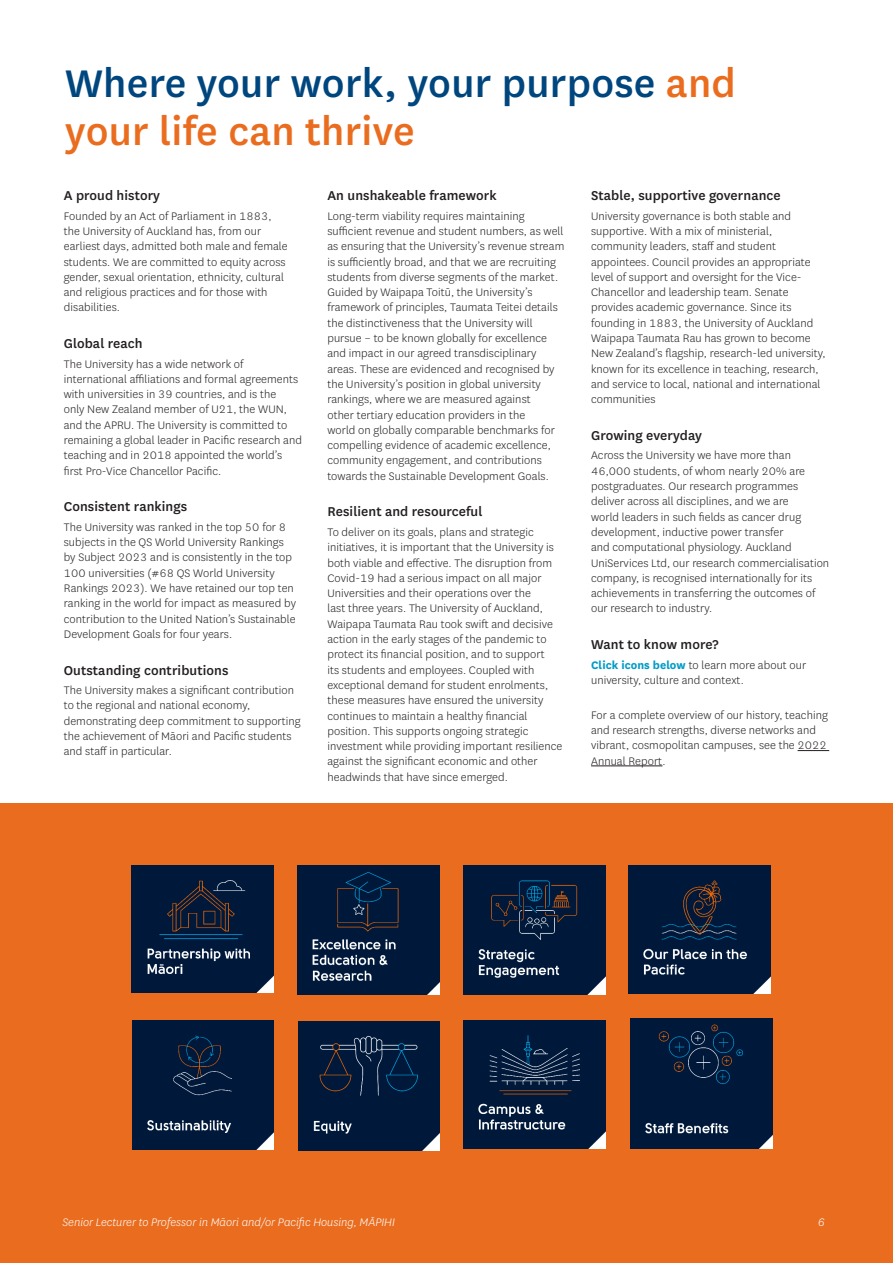
<style>
.page{position:relative;width:893px;height:1263px;background:#fff}
.page>*{position:absolute;margin:0;border:0;box-sizing:border-box;transform-origin:0 0}
.t1{font:500 45px/48px "National";letter-spacing:.005em;color:#00467e}
.Contents_Subheading{font:500 15px "National";letter-spacing:.005em;color:#231f20}
.Contents_Subheading-2{font:300 12.75px/15.3px "National";letter-spacing:.005em;color:#231f20}
.Secondary_Text_Cover{font:italic 300 12.75px "National";color:#fff}
.s1{color:#ea6d1f}
.s2{font-weight:700;color:#009bc8}
</style>
<div class="page">
<div style="left:0;top:804px;width:893px;height:459px;background:#ea6d1f"></div>
<img style="left:133px;top:1021px;width:141px;height:128px">
<img style="left:463px;top:865px;width:142px;height:129px">
<img style="left:464px;top:1020px;width:141px;height:128px">
<img style="left:629px;top:865px;width:141px;height:129px">
<img style="left:132px;top:865px;width:142px;height:128px">
<img style="left:631px;top:1018px;width:141px;height:130px">
<img style="left:298px;top:865px;width:141px;height:129px">
<img style="left:298px;top:1021px;width:141px;height:129px">
<hr style="left:798px;top:750px;width:31px;height:1px;background:#231f20">
<hr style="left:591px;top:765px;width:71px;height:1px;background:#231f20">
<p class="t1" style="left:65px;top:57px;width:672px">Where your work, your purpose <span class="s1">and your life can thrive</span></p>
<p class="Contents_Subheading" style="left:64px;top:185px;width:98px">A proud history</p>
<p class="Contents_Subheading-2" style="left:64px;top:208px;width:225px">Founded by an Act of Parliament in 1883, the University of Auckland has, from our earliest days, admitted both male and female students. We are committed to equity across gender, sexual orientation, ethnicity, cultural and religious practices and for those with disabilities.</p>
<p class="Contents_Subheading" style="left:64px;top:333px;width:80px">Global reach</p>
<p class="Contents_Subheading-2" style="left:64px;top:356px;width:240px">The University has a wide network of international affiliations and formal agreements with universities in 39 countries, and is the<br>only New Zealand member of U21, the WUN, and the APRU. The University is committed to remaining a global leader in Pacific research and teaching and in 2018 appointed the world’s first Pro-Vice Chancellor Pacific.</p>
<p class="Contents_Subheading" style="left:64px;top:496px;width:125px">Consistent rankings</p>
<p class="Contents_Subheading-2" style="left:64px;top:519px;width:234px">The University was ranked in the top 50 for 8 subjects in the QS World University Rankings by Subject 2023 and is consistently in the top 100 universities (#68 QS World University Rankings 2023). We have retained our top ten ranking in the world for impact as measured by contribution to the United Nation’s Sustainable Development Goals for four years.</p>
<p class="Contents_Subheading" style="left:64px;top:660px;width:166px">Outstanding contributions</p>
<p class="Contents_Subheading-2" style="left:64px;top:682px;width:238px">The University makes a significant contribution to the regional and national economy, demonstrating deep commitment to supporting the achievement of Māori and Pacific students and staff in particular.</p>
<p class="Contents_Subheading" style="left:327px;top:185px;width:171px">An unshakeable framework</p>
<p class="Contents_Subheading-2" style="left:327px;top:208px;width:238px">Long-term viability requires maintaining sufficient revenue and student numbers, as well as ensuring that the University’s revenue stream is sufficiently broad, and that we are recruiting students from diverse segments of the market.<br>Guided by Waipapa Toitū, the University’s framework of principles, Taumata Teitei details the distinctiveness that the University will pursue – to be known globally for excellence and impact in our agreed transdisciplinary areas. These are evidenced and recognised by the University’s position in global university rankings, where we are measured against<br>other tertiary education providers in the<br>world on globally comparable benchmarks for compelling evidence of academic excellence, community engagement, and contributions towards the Sustainable Development Goals.</p>
<p class="Contents_Subheading" style="left:327px;top:502px;width:157px">Resilient and resourceful</p>
<p class="Contents_Subheading-2" style="left:327px;top:524px;width:237px">To deliver on its goals, plans and strategic initiatives, it is important that the University is both viable and effective. The disruption from Covid-19 had a serious impact on all major Universities and their operations over the<br>last three years. The University of Auckland, Waipapa Taumata Rau took swift and decisive action in the early stages of the pandemic to protect its financial position, and to support<br>its students and employees. Coupled with exceptional demand for student enrolments, these measures have ensured the university continues to maintain a healthy financial position. This supports ongoing strategic investment while providing important resilience against the significant economic and other headwinds that have since emerged.</p>
<p class="Contents_Subheading" style="left:591px;top:185px;width:191px">Stable, supportive governance</p>
<p class="Contents_Subheading-2" style="left:591px;top:208px;width:236px">University governance is both stable and supportive. With a mix of ministerial, community leaders, staff and student appointees. Council provides an appropriate level of support and oversight for the Vice-Chancellor and leadership team. Senate provides academic governance. Since its founding in 1883, the University of Auckland Waipapa Taumata Rau has grown to become New Zealand’s flagship, research-led university, known for its excellence in teaching, research, and service to local, national and international communities</p>
<p class="Contents_Subheading" style="left:591px;top:425px;width:113px">Growing everyday</p>
<p class="Contents_Subheading-2" style="left:591px;top:447px;width:240px">Across the University we have more than 46,000 students, of whom nearly 20% are postgraduates. Our research programmes deliver across all disciplines, and we are<br>world leaders in such fields as cancer drug development, inductive power transfer<br>and computational physiology. Auckland UniServices Ltd, our research commercialisation company, is recognised internationally for its achievements in transferring the outcomes of our research to industry.</p>
<p class="Contents_Subheading" style="left:591px;top:634px;width:129px">Want to know more?</p>
<p class="Contents_Subheading-2" style="left:591px;top:657px;width:217px"><span class="s2">Click icons below</span> to learn more about our university, culture and context.</p>
<p class="Contents_Subheading-2" style="left:591px;top:707px;width:238px">For a complete overview of our history, teaching and research strengths, diverse networks and vibrant, cosmopolitan campuses, see the 2022<br>Annual Report.</p>
<p class="Secondary_Text_Cover" style="left:62px;top:1214px;width:334px">Senior Lecturer to Professor in Māori and/or Pacific Housing, MĀPIHI</p>
<p class="Secondary_Text_Cover" style="left:818px;top:1214px;width:9px">6</p>
</div>
